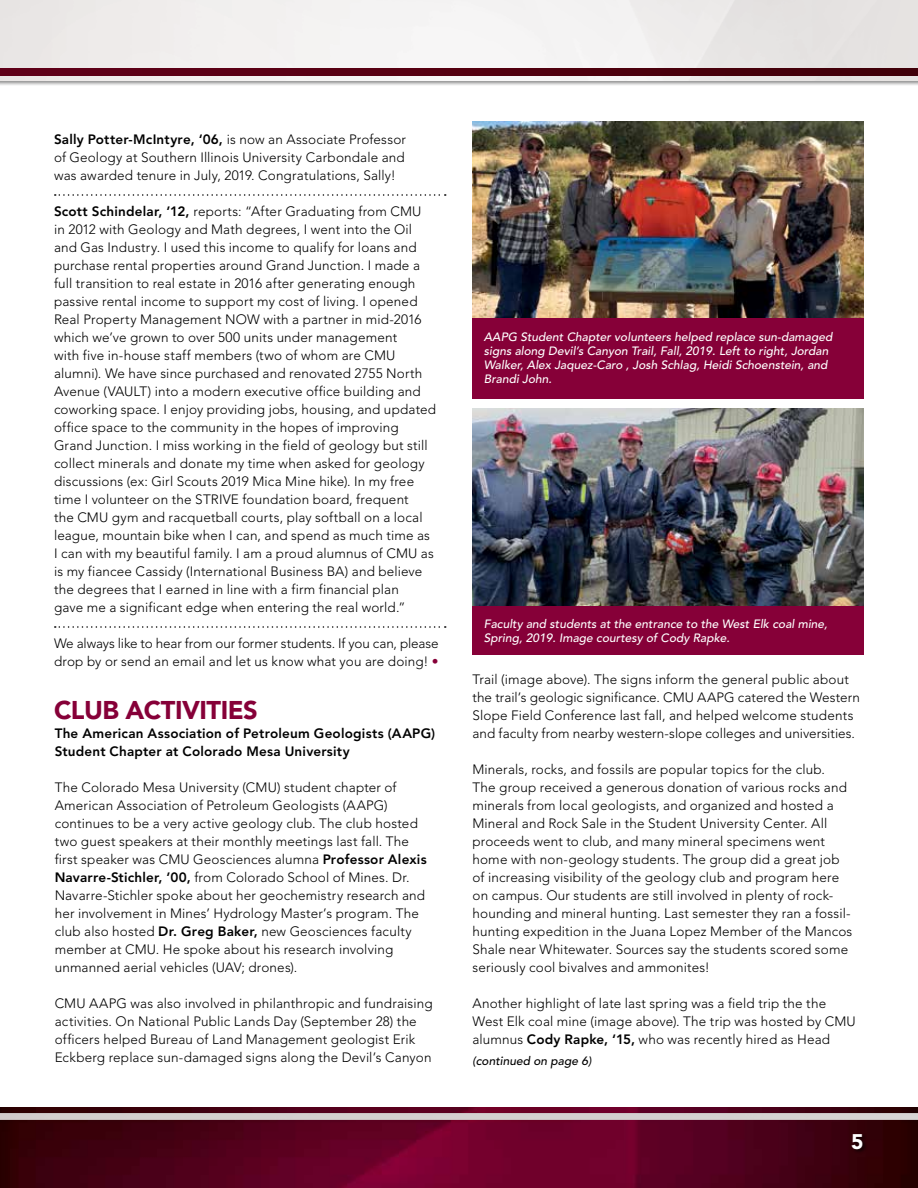
<style>
.page{position:relative;width:918px;height:1188px;background:#fff}
.page>*{position:absolute;margin:0;border:0;box-sizing:border-box;transform-origin:0 0}
.t1{font:900 25.5px "Avenir";letter-spacing:-.02em;color:#860038}
.t2{font:900 21px "Avenir";color:#fff}
.t3{font:300 13.5px/18px "Avenir";letter-spacing:.01em;color:#000}
.t4{font:800 13.5px/18px "Avenir";letter-spacing:.015em;color:#000}
.t5{font:italic 500 12px/14.2px "Avenir";color:#fff}
.t6{font:italic 500 12px "Avenir";color:#000}
.s1{font-weight:800}
.s2{font-weight:500;color:#860038}
</style>
<div class="page">
<div style="left:0;top:0;width:918px;height:87px;background:#000;opacity:.45"></div>
<img style="left:0;top:0;width:918px;height:81px">
<img style="left:0;top:1107px;width:918px;height:81px">
<img style="left:0;top:1113px;width:918px;height:7px">
<img style="left:0;top:69px;width:918px;height:6px">
<div style="left:851px;top:1132px;width:17px;height:22px;background:#000;opacity:.75"></div>
<img style="left:472px;top:121px;width:392px;height:250px">
<div style="left:473px;top:318px;width:391px;height:81px;background:#860038"></div>
<img style="left:472px;top:409px;width:392px;height:246px">
<div style="left:473px;top:606px;width:391px;height:49px;background:#860038"></div>
<svg style="left:55px;top:194px;width:391px;height:2px"></svg>
<svg style="left:55px;top:626px;width:391px;height:2px"></svg>
<p class="t3" style="left:54px;top:130px;width:354px;text-align:justify"><span class="s1">Sally Potter-McIntyre, ‘06,</span> is now an Associate Professor of Geology at Southern Illinois University Carbondale and was awarded tenure in July, 2019. Congratulations, Sally!</p>
<p class="t3" style="left:54px;top:202px;width:384px"><span class="s1">Scott Schindelar, ’12,</span> reports: “After Graduating from CMU<br>in 2012 with Geology and Math degrees, I went into the Oil and Gas Industry. I used this income to qualify for loans and purchase rental properties around Grand Junction. I made a full transition to real estate in 2016 after generating enough passive rental income to support my cost of living. I opened Real Property Management NOW with a partner in mid-2016 which we’ve grown to over 500 units under management<br>with five in-house staff members (two of whom are CMU alumni). We have since purchased and renovated 2755 North Avenue (VAULT) into a modern executive office building and coworking space. I enjoy providing jobs, housing, and updated office space to the community in the hopes of improving Grand Junction. I miss working in the field of geology but still collect minerals and donate my time when asked for geology discussions (ex: Girl Scouts 2019 Mica Mine hike). In my free time I volunteer on the STRIVE foundation board, frequent<br>the CMU gym and racquetball courts, play softball on a local league, mountain bike when I can, and spend as much time as I can with my beautiful family. I am a proud alumnus of CMU as is my fiancee Cassidy (International Business BA) and believe the degrees that I earned in line with a firm financial plan<br>gave me a significant edge when entering the real world.”</p>
<p class="t3" style="left:54px;top:634px;width:386px">We always like to hear from our former students. If you can, please drop by or send an email and let us know what you are doing! <span class="s2">•</span></p>
<h1 class="t1" style="left:54px;top:694px;width:205px">CLUB ACTIVITIES</h1>
<p class="t4" style="left:55px;top:724px;width:382px">The American Association of Petroleum Geologists (AAPG)<br>Student Chapter at Colorado Mesa University</p>
<p class="t3" style="left:55px;top:778px;width:374px">The Colorado Mesa University (CMU) student chapter of American Association of Petroleum Geologists (AAPG) continues to be a very active geology club. The club hosted two guest speakers at their monthly meetings last fall. The first speaker was CMU Geosciences alumna <span class="s1">Professor Alexis Navarre-Stichler, ’00,</span> from Colorado School of Mines. Dr.<br>Navarre-Stichler spoke about her geochemistry research and her involvement in Mines’ Hydrology Master’s program. The club also hosted <span class="s1">Dr. Greg Baker,</span> new Geosciences faculty member at CMU. He spoke about his research involving unmanned aerial vehicles (UAV; drones).</p>
<p class="t3" style="left:55px;top:994px;width:379px">CMU AAPG was also involved in philanthropic and fundraising activities. On National Public Lands Day (September 28) the officers helped Bureau of Land Management geologist Erik Eckberg replace sun-damaged signs along the Devil’s Canyon</p>
<p class="t5" style="left:484px;top:330px;width:350px">AAPG Student Chapter volunteers helped replace sun-damaged signs along Devil’s Canyon Trail, Fall, 2019. Left to right, Jordan Walker, Alex Jaquez-Caro , Josh Schlag, Heidi Schoenstein, and Brandi John.</p>
<p class="t5" style="left:484px;top:617px;width:345px">Faculty and students at the entrance to the West Elk coal mine,<br>Spring, 2019. Image courtesy of Cody Rapke.</p>
<p class="t3" style="left:472px;top:670px;width:389px">Trail (image above). The signs inform the general public about the trail’s geologic significance. CMU AAPG catered the Western Slope Field Conference last fall, and helped welcome students and faculty from nearby western-slope colleges and universities.</p>
<p class="t3" style="left:472px;top:760px;width:381px">Minerals, rocks, and fossils are popular topics for the club.<br>The group received a generous donation of various rocks and minerals from local geologists, and organized and hosted a Mineral and Rock Sale in the Student University Center. All proceeds went to club, and many mineral specimens went home with non-geology students. The group did a great job of increasing visibility of the geology club and program here on campus. Our students are still involved in plenty of rock&shy;hounding and mineral hunting. Last semester they ran a fossil&shy;hunting expedition in the Juana Lopez Member of the Mancos Shale near Whitewater. Sources say the students scored some seriously cool bivalves and ammonites!</p>
<p class="t3" style="left:472px;top:994px;width:385px">Another highlight of late last spring was a field trip the the<br>West Elk coal mine (image above). The trip was hosted by CMU alumnus <span class="s1">Cody Rapke, ‘15,</span> who was recently hired as Head</p>
<p class="t6" style="left:472px;top:1054px;width:120px">(continued on page 6)</p>
<h2 class="t2" style="left:851px;top:1129px;width:14px">5</h2>
</div>
